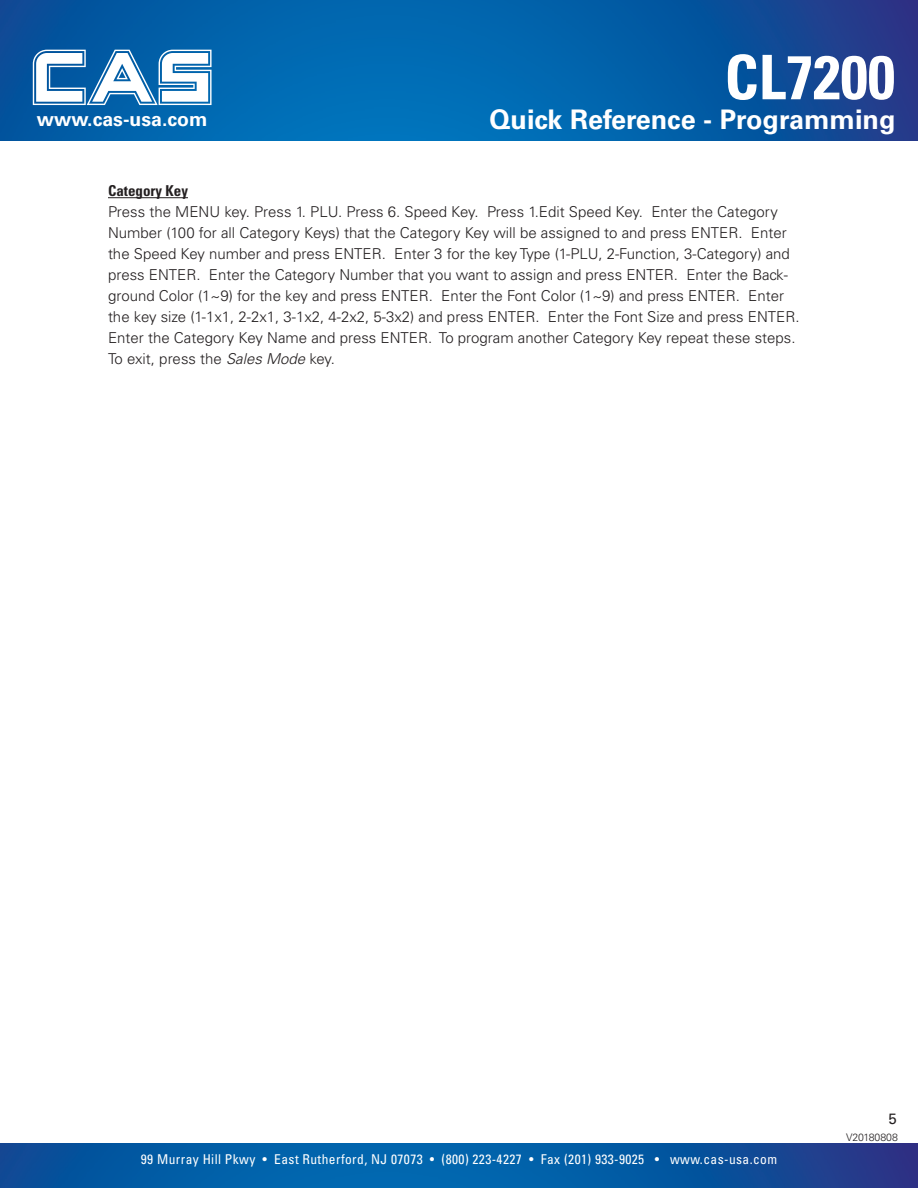
<style>
.page{position:relative;width:918px;height:1188px;background:#fff}
.page>*{position:absolute;margin:0;border:0;box-sizing:border-box;transform-origin:0 0}
.t1{font:700 condensed 61.5px "Univers LT Std";color:#fff}
.t2{font:700 27px "Univers LT Std";color:#fff}
.t3{font:700 19.5px "Univers LT Std";color:#fff}
.t4{font:300 15px/21px "Univers LT Std";color:#231f20}
.t5{font:700 condensed 15px "Univers LT Std";color:#231f20}
.t6{font:15px "Univers LT Std";color:#231f20}
.t7{font:condensed 13.5px "Univers LT Std";letter-spacing:.03em;color:#fff}
.t8{font:300 10.5px "Univers LT Std";color:#231f20}
.s1{font-style:italic}
</style>
<div class="page">
<img style="left:0;top:0;width:918px;height:140px">
<svg style="left:33px;top:50px;width:179px;height:55px"></svg>
<img style="left:0;top:1144px;width:918px;height:44px">
<hr style="left:108px;top:197px;width:80px;height:1px;background:#231f20">
<h3 class="t3" style="left:37px;top:108px;width:172px">www.cas-usa.com</h3>
<h1 class="t1" style="left:724px;top:40px;width:172px">CL7200</h1>
<h2 class="t2" style="left:490px;top:104px;width:407px">Quick Reference - Programming</h2>
<p class="t5" style="left:108px;top:182px;width:81px">Category Key</p>
<p class="t4" style="left:108px;top:201px;width:693px">Press the MENU key. Press 1. PLU. Press 6. Speed Key. Press 1.Edit Speed Key. Enter the Category Number (100 for all Category Keys) that the Category Key will be assigned to and press ENTER. Enter the Speed Key number and press ENTER. Enter 3 for the key Type (1-PLU, 2-Function, 3-Category) and press ENTER. Enter the Category Number that you want to assign and press ENTER. Enter the Back&shy;ground Color (1~9) for the key and press ENTER. Enter the Font Color (1~9) and press ENTER. Enter the key size (1-1x1, 2-2x1, 3-1x2, 4-2x2, 5-3x2) and press ENTER. Enter the Font Size and press ENTER.<br>Enter the Category Key Name and press ENTER. To program another Category Key repeat these steps.<br>To exit, press the <span class="s1">Sales Mode</span> key.</p>
<p class="t7" style="left:141px;top:1150px;width:638px">99 Murray Hill Pkwy • East Rutherford, NJ 07073 • (800) 223-4227 • Fax (201) 933-9025 • www.cas-usa.com</p>
<p class="t6" style="left:889px;top:1110px;width:10px">5</p>
<p class="t8" style="left:846px;top:1131px;width:53px">V20180808</p>
</div>
